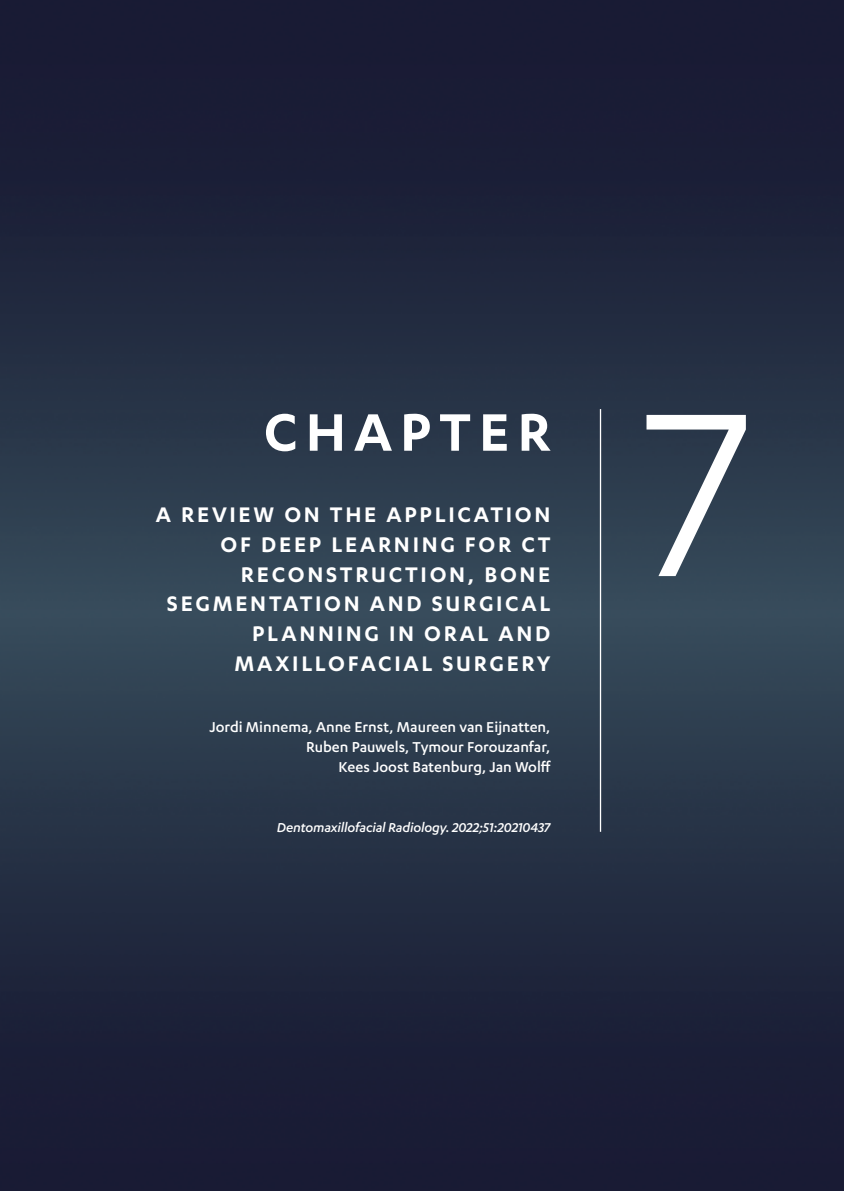
<style>
.page{position:relative;width:844px;height:1191px;background:#fff}
.page>*{position:absolute;margin:0;border:0;box-sizing:border-box;transform-origin:0 0}
.t1{font:271.25px "Karbon";color:#fff}
.t2{font:600 61.25px "Karbon";letter-spacing:.13em;color:#fff}
.t3{font:600 24.5px/29.8px "Karbon";letter-spacing:.11em;color:#fff;text-align:right}
.t4{font:500 16.62px/20.1px "Karbon";color:#fff;text-align:right}
.t5{font:italic 500 14.88px "Karbon";letter-spacing:-.01em;color:#fff}
</style>
<div class="page">
<img style="left:0;top:0;width:843px;height:1191px">
<hr style="left:599px;top:409px;width:2px;height:423px;background:#fff">
<h2 class="t2" style="left:264px;top:397px;width:288px">CHAPTER</h2>
<p class="t3" style="left:156px;top:499px;width:396px">A REVIEW ON THE APPLICATION<br>OF DEEP LEARNING FOR CT<br>RECONSTRUCTION, BONE<br>SEGMENTATION AND SURGICAL<br>PLANNING IN ORAL AND<br>MAXILLOFACIAL SURGERY</p>
<p class="t4" style="left:209px;top:716px;width:343px">Jordi Minnema, Anne Ernst, Maureen van Eijnatten,<br>Ruben Pauwels, Tymour Forouzanfar,<br>Kees Joost Batenburg, Jan Wolff</p>
<p class="t5" style="left:277px;top:819px;width:275px">Dentomaxillofacial Radiology. 2022;51:20210437</p>
<h1 class="t1" style="left:643px;top:345px;width:111px">7</h1>
</div>
